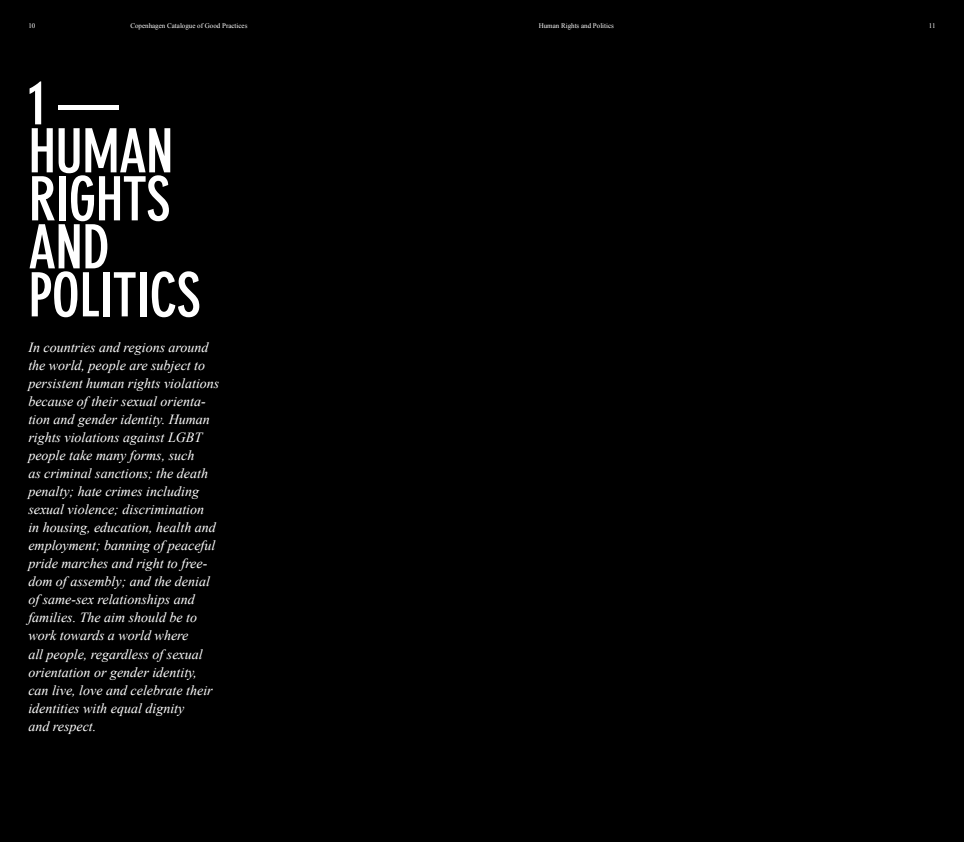
<style>
.page{position:relative;width:964px;height:842px;background:#fff}
.page>*{position:absolute;margin:0;border:0;box-sizing:border-box;transform-origin:0 0}
.t1{font:60px/48px "DIN Neu Gro Bol Con";letter-spacing:-.015em;color:#fff}
.t2{font:italic 14px/18px "Times New Roman";color:#fff}
.t3{font:7px "Times New Roman";color:#fff}
</style>
<div class="page">
<div style="left:0;top:0;width:482px;height:842px;background:#000"></div>
<div style="left:482px;top:0;width:482px;height:842px;background:#000"></div>
<p class="t3" style="left:28px;top:21px;width:8px">10</p>
<p class="t3" style="left:130px;top:21px;width:119px">Copenhagen Catalogue of Good Practices</p>
<p class="t3" style="left:539px;top:21px;width:77px">Human Rights and Politics</p>
<p class="t3" style="left:929px;top:21px;width:8px">11</p>
<p class="t1" style="left:28px;top:79px;width:174px">1 —<br>HUMAN<br>RIGHTS<br>AND<br>POLITICS</p>
<p class="t2" style="left:28px;top:338px;width:192px">In countries and regions around the world, people are subject to persistent human rights violations because of their sexual orienta&shy;tion and gender identity. Human rights violations against LGBT people take many forms, such<br>as criminal sanctions; the death penalty; hate crimes including sexual violence; discrimination<br>in housing, education, health and employment; banning of peaceful pride marches and right to free&shy;dom of assembly; and the denial of same-sex relationships and families. The aim should be to work towards a world where<br>all people, regardless of sexual orientation or gender identity, can live, love and celebrate their identities with equal dignity<br>and respect.</p>
</div>
